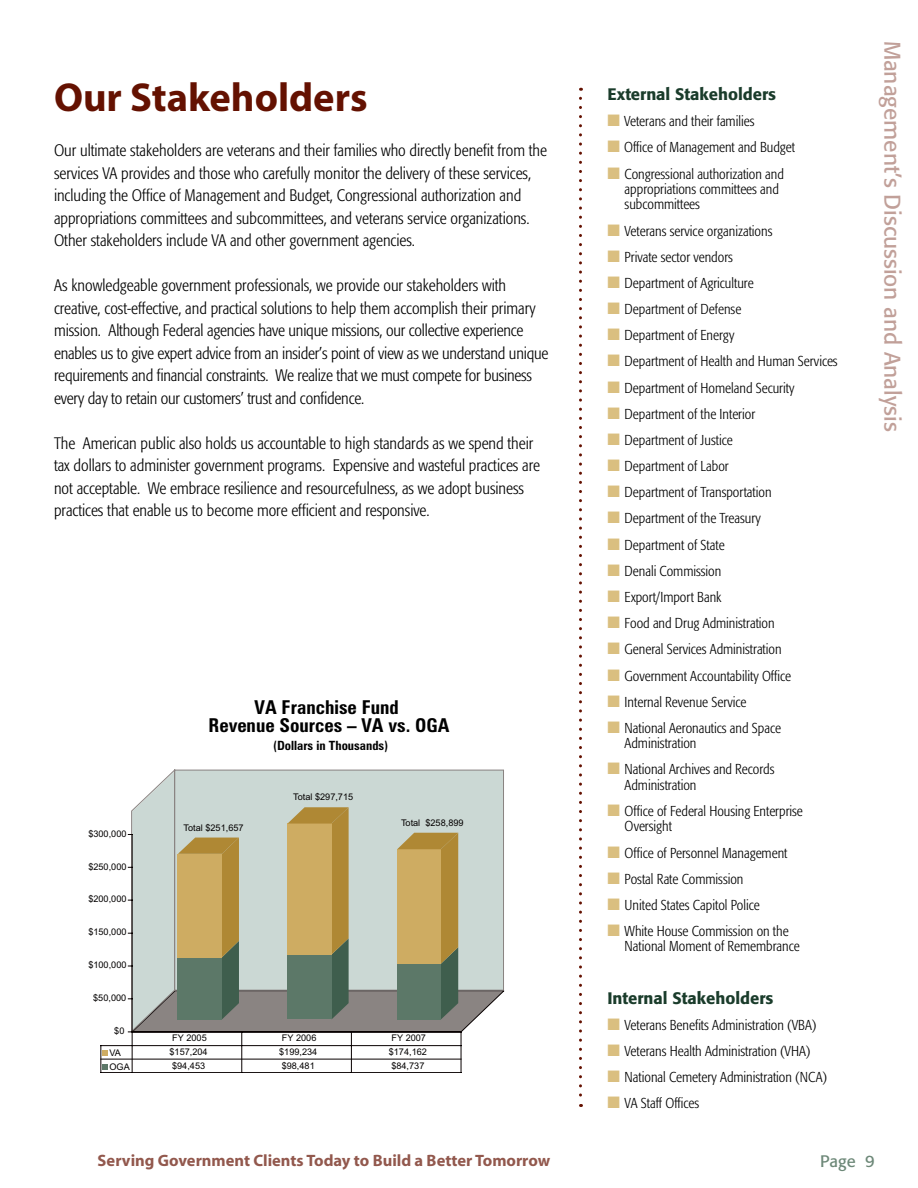
<style>
.page{position:relative;width:918px;height:1188px;background:#fff}
.page>*{position:absolute;margin:0;border:0;box-sizing:border-box;transform-origin:0 0}
.t1{font:700 40.5px "Myriad";color:#641101}
.t2{font:22.5px "Formata";color:#c1a099}
.t3{font:19.2px/17.9px "Zurich Bold Condensed BT";color:#000;text-align:center}
.t4{font:300 condensed 16.5px/22.5px "Formata";color:#000}
.t5{font:700 16.5px "Myriad";color:#92584d}
.t6{font:500 16.5px "Formata";color:#1a3c2b}
.t7{font:16.5px "Formata";color:#6d8878}
.t8{font:300 condensed 14.25px/15.3px "Formata";color:#000}
.t9{font:12.75px "Zurich Bold Condensed BT";color:#000}
.t10{font:9.15px "Arial";color:#030000}
.s1{color:#dabf80}
</style>
<div class="page">
<svg style="left:128px;top:771px;width:376px;height:262px;background:#b6b7a0"></svg>
<hr style="left:101px;top:1045px;width:360px;height:1px;background:#080101">
<hr style="left:101px;top:1072px;width:360px;height:1px;background:#080101">
<hr style="left:132px;top:1032px;width:329px;height:1px;background:#080101">
<hr style="left:132px;top:1032px;width:1px;height:41px;background:#080101">
<hr style="left:242px;top:1032px;width:1px;height:41px;background:#080101">
<hr style="left:351px;top:1032px;width:1px;height:41px;background:#080101">
<hr style="left:461px;top:1032px;width:1px;height:41px;background:#080101">
<hr style="left:101px;top:1059px;width:360px;height:1px;background:#080101">
<svg style="left:101px;top:1046px;width:7px;height:27px"></svg>
<svg style="left:579px;top:98px;width:3px;height:1009px"></svg>
<h1 class="t1" style="left:54px;top:77px;width:315px">Our Stakeholders</h1>
<p class="t4" style="left:54px;top:140px;width:495px">Our ultimate stakeholders are veterans and their families who directly benefit from the services VA provides and those who carefully monitor the delivery of these services, including the Office of Management and Budget, Congressional authorization and appropriations committees and subcommittees, and veterans service organizations.<br>Other stakeholders include VA and other government agencies.</p>
<p class="t4" style="left:54px;top:275px;width:496px">As knowledgeable government professionals, we provide our stakeholders with creative, cost-effective, and practical solutions to help them accomplish their primary mission. Although Federal agencies have unique missions, our collective experience enables us to give expert advice from an insider’s point of view as we understand unique requirements and financial constraints. We realize that we must compete for business every day to retain our customers’ trust and confidence.</p>
<p class="t4" style="left:54px;top:432px;width:488px">The American public also holds us accountable to high standards as we spend their tax dollars to administer government programs. Expensive and wasteful practices are not acceptable. We embrace resilience and resourcefulness, as we adopt business practices that enable us to become more efficient and responsive.</p>
<p class="t3" style="left:209px;top:698px;width:242px">VA Franchise Fund<br>Revenue Sources – VA vs. OGA</p>
<p class="t9" style="left:273px;top:738px;width:117px">(Dollars in Thousands)</p>
<p class="t10" style="left:88px;top:828px;width:40px">$300,000</p>
<p class="t10" style="left:88px;top:861px;width:40px">$250,000</p>
<p class="t10" style="left:88px;top:894px;width:40px">$200,000</p>
<p class="t10" style="left:88px;top:927px;width:40px">$150,000</p>
<p class="t10" style="left:88px;top:960px;width:40px">$100,000</p>
<p class="t10" style="left:93px;top:993px;width:35px">$50,000</p>
<p class="t10" style="left:114px;top:1026px;width:12px">$0</p>
<p class="t10" style="left:184px;top:822px;width:62px">Total $251,657</p>
<p class="t10" style="left:293px;top:791px;width:62px">Total $297,715</p>
<p class="t10" style="left:401px;top:817px;width:64px">Total $258,899</p>
<p class="t10" style="left:172px;top:1033px;width:36px">FY 2005</p>
<p class="t10" style="left:282px;top:1033px;width:36px">FY 2006</p>
<p class="t10" style="left:392px;top:1033px;width:36px">FY 2007</p>
<p class="t10" style="left:110px;top:1048px;width:13px">VA</p>
<p class="t10" style="left:170px;top:1047px;width:40px">$157,204</p>
<p class="t10" style="left:279px;top:1047px;width:40px">$199,234</p>
<p class="t10" style="left:389px;top:1047px;width:40px">$174,162</p>
<p class="t10" style="left:110px;top:1061px;width:22px">OGA</p>
<p class="t10" style="left:172px;top:1060px;width:35px">$94,453</p>
<p class="t10" style="left:282px;top:1060px;width:35px">$98,481</p>
<p class="t10" style="left:391px;top:1060px;width:35px">$84,737</p>
<p class="t6" style="left:608px;top:84px;width:170px">External Stakeholders</p>
<p class="t8" style="left:608px;top:114px;width:148px"><span class="s1">■</span> Veterans and their families</p>
<p class="t8" style="left:608px;top:140px;width:189px"><span class="s1">■</span> Office of Management and Budget</p>
<p class="t8" style="left:625px;top:166px;width:161px;text-indent:-17px"><span class="s1">■</span> Congressional authorization and appropriations committees and subcommittees</p>
<p class="t8" style="left:608px;top:223px;width:166px"><span class="s1">■</span> Veterans service organizations</p>
<p class="t8" style="left:608px;top:249px;width:127px"><span class="s1">■</span> Private sector vendors</p>
<p class="t8" style="left:608px;top:275px;width:148px"><span class="s1">■</span> Department of Agriculture</p>
<p class="t8" style="left:608px;top:302px;width:135px"><span class="s1">■</span> Department of Defense</p>
<p class="t8" style="left:608px;top:328px;width:128px"><span class="s1">■</span> Department of Energy</p>
<p class="t8" style="left:608px;top:354px;width:232px"><span class="s1">■</span> Department of Health and Human Services</p>
<p class="t8" style="left:608px;top:380px;width:188px"><span class="s1">■</span> Department of Homeland Security</p>
<p class="t8" style="left:608px;top:406px;width:149px"><span class="s1">■</span> Department of the Interior</p>
<p class="t8" style="left:608px;top:432px;width:127px"><span class="s1">■</span> Department of Justice</p>
<p class="t8" style="left:608px;top:459px;width:123px"><span class="s1">■</span> Department of Labor</p>
<p class="t8" style="left:608px;top:485px;width:166px"><span class="s1">■</span> Department of Transportation</p>
<p class="t8" style="left:608px;top:511px;width:155px"><span class="s1">■</span> Department of the Treasury</p>
<p class="t8" style="left:608px;top:537px;width:119px"><span class="s1">■</span> Department of State</p>
<p class="t8" style="left:608px;top:563px;width:115px"><span class="s1">■</span> Denali Commission</p>
<p class="t8" style="left:608px;top:590px;width:116px"><span class="s1">■</span> Export/Import Bank</p>
<p class="t8" style="left:608px;top:616px;width:169px"><span class="s1">■</span> Food and Drug Administration</p>
<p class="t8" style="left:608px;top:642px;width:176px"><span class="s1">■</span> General Services Administration</p>
<p class="t8" style="left:608px;top:668px;width:185px"><span class="s1">■</span> Government Accountability Office</p>
<p class="t8" style="left:608px;top:694px;width:140px"><span class="s1">■</span> Internal Revenue Service</p>
<p class="t8" style="left:625px;top:720px;width:158px;text-indent:-17px"><span class="s1">■</span> National Aeronautics and Space<br>Administration</p>
<p class="t8" style="left:625px;top:762px;width:151px;text-indent:-17px"><span class="s1">■</span> National Archives and Records<br>Administration</p>
<p class="t8" style="left:625px;top:804px;width:180px;text-indent:-17px"><span class="s1">■</span> Office of Federal Housing Enterprise<br>Oversight</p>
<p class="t8" style="left:608px;top:845px;width:181px"><span class="s1">■</span> Office of Personnel Management</p>
<p class="t8" style="left:608px;top:871px;width:137px"><span class="s1">■</span> Postal Rate Commission</p>
<p class="t8" style="left:608px;top:897px;width:154px"><span class="s1">■</span> United States Capitol Police</p>
<p class="t8" style="left:625px;top:924px;width:177px;text-indent:-17px"><span class="s1">■</span> White House Commission on the<br>National Moment of Remembrance</p>
<p class="t6" style="left:608px;top:988px;width:167px">Internal Stakeholders</p>
<p class="t8" style="left:608px;top:1017px;width:211px"><span class="s1">■</span> Veterans Benefits Administration (VBA)</p>
<p class="t8" style="left:608px;top:1044px;width:205px"><span class="s1">■</span> Veterans Health Administration (VHA)</p>
<p class="t8" style="left:608px;top:1070px;width:221px"><span class="s1">■</span> National Cemetery Administration (NCA)</p>
<p class="t8" style="left:608px;top:1096px;width:93px"><span class="s1">■</span> VA Staff Offices</p>
<p class="t5" style="left:98px;top:1152px;width:454px">Serving Government Clients Today to Build a Better Tomorrow</p>
<p class="t7" style="left:820px;top:1151px;width:37px">Page</p>
<h2 class="t2" style="left:906px;top:40px;width:392px;rotate:90deg">Management’s Discussion and Analysis</h2>
</div>
